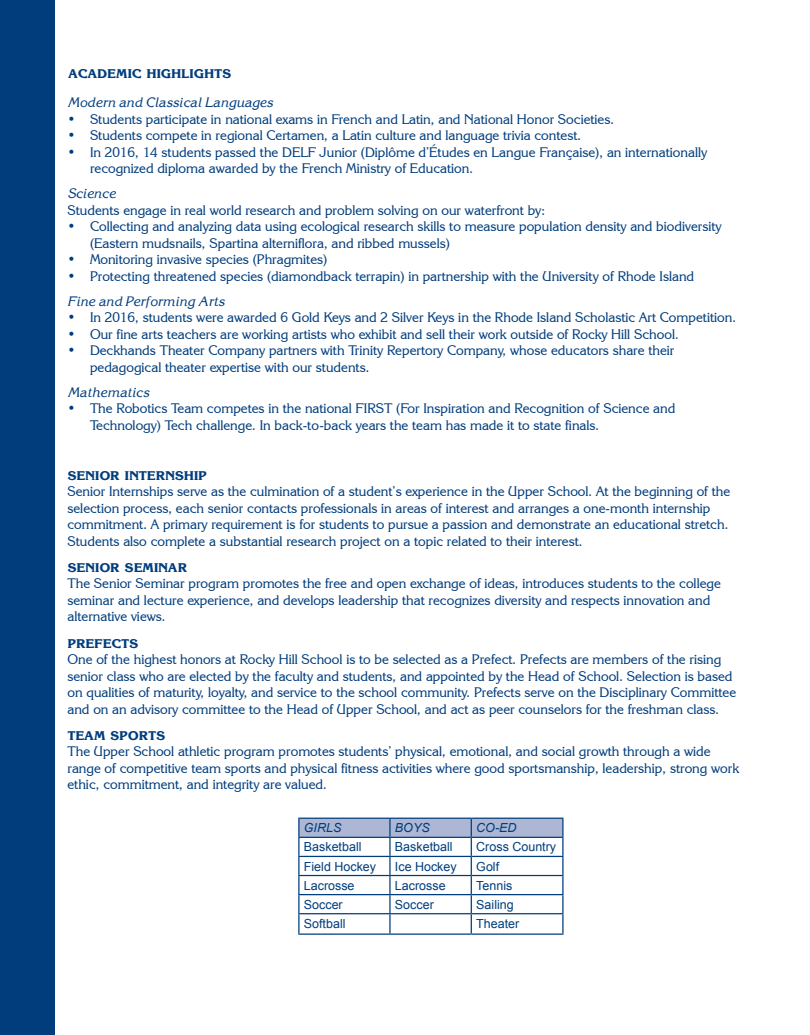
<style>
.page{position:relative;width:810px;height:1035px;background:#fff}
.page>*{position:absolute;margin:0;border:0;box-sizing:border-box;transform-origin:0 0}
.t1{font:13.75px/16.5px "Korinna IT Cby BT";color:#013d7d}
.t2{font:700 13.75px "Korinna";color:#013d7d}
.t3{font:12.5px "Arial";color:#013d7d}
.t4{font:italic 12.5px "Korinna";color:#013d7d}
.t5{font:italic 12.5px "Arial";color:#013d7d}
.s1{font-family:"Korinna";font-weight:700}
</style>
<div class="page">
<div style="left:0;top:0;width:55px;height:1035px;background:#013d7d"></div>
<svg style="left:298px;top:818px;width:266px;height:116px"></svg>
<hr style="left:562px;top:914px;width:2px;height:20px;background:#013d7d">
<hr style="left:298px;top:856px;width:92px;height:1px;background:#013d7d">
<hr style="left:390px;top:856px;width:81px;height:1px;background:#013d7d">
<hr style="left:298px;top:875px;width:92px;height:1px;background:#013d7d">
<hr style="left:390px;top:875px;width:81px;height:1px;background:#013d7d">
<hr style="left:471px;top:875px;width:93px;height:1px;background:#013d7d">
<hr style="left:298px;top:894px;width:92px;height:1px;background:#013d7d">
<hr style="left:390px;top:894px;width:81px;height:1px;background:#013d7d">
<hr style="left:471px;top:894px;width:93px;height:1px;background:#013d7d">
<hr style="left:298px;top:913px;width:92px;height:1px;background:#013d7d">
<hr style="left:390px;top:913px;width:81px;height:1px;background:#013d7d">
<hr style="left:471px;top:913px;width:93px;height:1px;background:#013d7d">
<hr style="left:298px;top:934px;width:92px;height:1px;background:#013d7d">
<hr style="left:390px;top:934px;width:81px;height:1px;background:#013d7d">
<hr style="left:471px;top:934px;width:93px;height:1px;background:#013d7d">
<p class="t2" style="left:68px;top:66px;width:164px">ACADEMIC HIGHLIGHTS</p>
<p class="t4" style="left:68px;top:95px;width:207px">Modern and Classical Languages</p>
<p class="t1" style="left:68px;top:110px;width:548px">• Students participate in national exams in French and Latin, and National Honor Societies.</p>
<p class="t1" style="left:68px;top:127px;width:515px">• Students compete in regional Certamen, a Latin culture and language trivia contest.</p>
<p class="t1" style="left:90px;top:143px;width:619px;text-indent:-22px">• In 2016, 14 students passed the DELF Junior (Diplôme d’Études en Langue Française), an internationally recognized diploma awarded by the French Ministry of Education.</p>
<p class="t4" style="left:68px;top:186px;width:50px">Science</p>
<p class="t1" style="left:68px;top:201px;width:479px">Students engage in real world research and problem solving on our waterfront by:</p>
<p class="t1" style="left:90px;top:218px;width:633px;text-indent:-22px">• Collecting and analyzing data using ecological research skills to measure population density and biodiversity (Eastern mudsnails, Spartina alterniflora, and ribbed mussels)</p>
<p class="t1" style="left:68px;top:251px;width:261px">• Monitoring invasive species (Phragmites)</p>
<p class="t1" style="left:68px;top:267px;width:628px">• Protecting threatened species (diamondback terrapin) in partnership with the University of Rhode Island</p>
<p class="t4" style="left:68px;top:293px;width:158px">Fine and Performing Arts</p>
<p class="t1" style="left:68px;top:309px;width:670px">• In 2016, students were awarded 6 Gold Keys and 2 Silver Keys in the Rhode Island Scholastic Art Competition.</p>
<p class="t1" style="left:68px;top:325px;width:613px">• Our fine arts teachers are working artists who exhibit and sell their work outside of Rocky Hill School.</p>
<p class="t1" style="left:90px;top:342px;width:586px;text-indent:-22px">• Deckhands Theater Company partners with Trinity Repertory Company, whose educators share their pedagogical theater expertise with our students.</p>
<p class="t4" style="left:68px;top:384px;width:83px">Mathematics</p>
<p class="t1" style="left:90px;top:400px;width:587px;text-indent:-22px">• The Robotics Team competes in the national FIRST (For Inspiration and Recognition of Science and<br>Technology) Tech challenge. In back-to-back years the team has made it to state finals.</p>
<p class="t1" style="left:68px;top:466px;width:664px"><span class="s1">SENIOR INTERNSHIP<br></span>Senior Internships serve as the culmination of a student’s experience in the Upper School. At the beginning of the selection process, each senior contacts professionals in areas of interest and arranges a one-month internship commitment. A primary requirement is for students to pursue a passion and demonstrate an educational stretch.<br>Students also complete a substantial research project on a topic related to their interest.</p>
<p class="t1" style="left:68px;top:559px;width:655px"><span class="s1">SENIOR SEMINAR<br></span>The Senior Seminar program promotes the free and open exchange of ideas, introduces students to the college seminar and lecture experience, and develops leadership that recognizes diversity and respects innovation and alternative views.</p>
<p class="t1" style="left:68px;top:634px;width:670px"><span class="s1">PREFECTS<br></span>One of the highest honors at Rocky Hill School is to be selected as a Prefect. Prefects are members of the rising senior class who are elected by the faculty and students, and appointed by the Head of School. Selection is based on qualities of maturity, loyalty, and service to the school community. Prefects serve on the Disciplinary Committee and on an advisory committee to the Head of Upper School, and act as peer counselors for the freshman class.</p>
<p class="t1" style="left:68px;top:727px;width:673px"><span class="s1">TEAM SPORTS<br></span>The Upper School athletic program promotes students’ physical, emotional, and social growth through a wide range of competitive team sports and physical fitness activities where good sportsmanship, leadership, strong work ethic, commitment, and integrity are valued.</p>
<p class="t5" style="left:304px;top:820px;width:39px">GIRLS</p>
<p class="t5" style="left:395px;top:820px;width:36px">BOYS</p>
<p class="t5" style="left:476px;top:820px;width:42px">CO-ED</p>
<p class="t3" style="left:304px;top:839px;width:59px">Basketball</p>
<p class="t3" style="left:395px;top:839px;width:59px">Basketball</p>
<p class="t3" style="left:476px;top:839px;width:81px">Cross Country</p>
<p class="t3" style="left:304px;top:858px;width:74px">Field Hockey</p>
<p class="t3" style="left:395px;top:858px;width:63px">Ice Hockey</p>
<p class="t3" style="left:476px;top:858px;width:24px">Golf</p>
<p class="t3" style="left:304px;top:877px;width:52px">Lacrosse</p>
<p class="t3" style="left:395px;top:877px;width:52px">Lacrosse</p>
<p class="t3" style="left:476px;top:877px;width:38px">Tennis</p>
<p class="t3" style="left:304px;top:896px;width:40px">Soccer</p>
<p class="t3" style="left:395px;top:896px;width:40px">Soccer</p>
<p class="t3" style="left:476px;top:896px;width:39px">Sailing</p>
<p class="t3" style="left:304px;top:915px;width:43px">Softball</p>
<p class="t3" style="left:476px;top:915px;width:45px">Theater</p>
</div>
